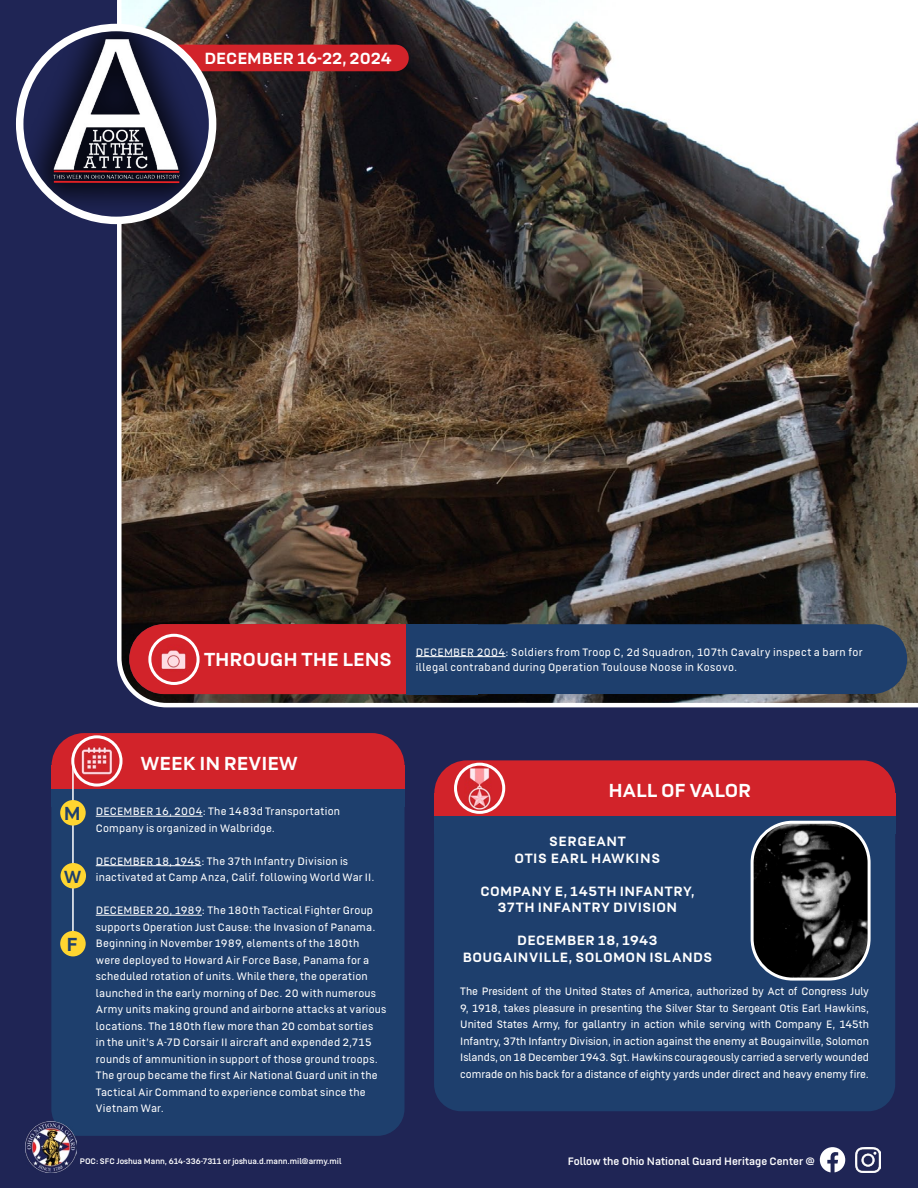
<style>
.page{position:relative;width:918px;height:1188px;background:#1f2555}
.page>*{position:absolute;margin:0;border:0;box-sizing:border-box;transform-origin:0 0}
.t1{font:700 21px "US Army";color:#fff}
.t2{font:700 21px "US Army";color:#1e3f6d}
.t3{font:700 19.5px "US Army";color:#1e3f6d}
.t4{font:700 18px "US Army";color:#fff}
.t5{font:700 15px "US Army";letter-spacing:.04em;color:#fff}
.t6{font:300 12px/16.5px "US Army";letter-spacing:.02em;color:#fff}
.t7{font:12px "US Army";color:#fff}
.t8{font:9px "US Army";color:#fff}
</style>
<div class="page">
<div style="left:434px;top:774px;width:461px;height:337px;background:#1e3f6d;border-radius:27px"></div>
<div style="left:434px;top:760px;width:461px;height:66px;background:#d2232a;border-radius:33px"></div>
<div style="left:434px;top:793px;width:461px;height:25px;background:#d2232a"></div>
<div style="left:434px;top:817px;width:461px;height:17px;background:#1e3f6d"></div>
<img style="left:456px;top:766px;width:47px;height:45px">
<div style="left:454px;top:763px;width:51px;height:51px;border:3px solid #fff;border-radius:50%"></div>
<img style="left:752px;top:822px;width:115px;height:155px">
<div style="left:751px;top:821px;width:120px;height:160px;border:3px solid #fff;border-radius:40px"></div>
<div style="left:51px;top:747px;width:354px;height:389px;background:#1e3f6d;border-radius:27px"></div>
<div style="left:52px;top:733px;width:353px;height:65px;background:#d2232a;border-radius:33px"></div>
<div style="left:51px;top:766px;width:354px;height:25px;background:#d2232a"></div>
<div style="left:51px;top:790px;width:354px;height:17px;background:#1e3f6d"></div>
<img style="left:73px;top:737px;width:48px;height:48px;border-radius:24px">
<div style="left:71px;top:735px;width:52px;height:52px;border:3px solid #fff;border-radius:50%"></div>
<hr style="left:72px;top:763px;width:2px;height:180px;background:#fff">
<div style="left:60px;top:800px;width:26px;height:26px;background:#ffd530;border-radius:50%"></div>
<div style="left:61px;top:863px;width:25px;height:26px;background:#ffd530;border-radius:50%"></div>
<div style="left:60px;top:931px;width:26px;height:25px;background:#ffd530;border-radius:50%"></div>
<hr style="left:96px;top:816px;width:107px;height:1px;background:#fff">
<hr style="left:96px;top:865px;width:105px;height:1px;background:#fff">
<hr style="left:96px;top:915px;width:106px;height:1px;background:#fff">
<img style="left:117px;top:0;width:801px;height:707px">
<div style="left:129px;top:624px;width:778px;height:70px;background:#1e3f6d;border-radius:35px"></div>
<div style="left:129px;top:624px;width:348px;height:70px;background:#d2232a;border-radius:35px"></div>
<div style="left:406px;top:624px;width:72px;height:70px;background:#1e3f6d"></div>
<img style="left:151px;top:637px;width:46px;height:46px">
<div style="left:148px;top:634px;width:52px;height:51px;border:3px solid #fff;border-radius:50%"></div>
<hr style="left:416px;top:656px;width:90px;height:1px;background:#fff">
<div style="left:98px;top:45px;width:311px;height:26px;background:#d2232a;border-radius:13px"></div>
<div style="left:20px;top:28px;width:193px;height:191px;background:#000;opacity:.75"></div>
<img style="left:49px;top:29px;width:133px;height:191px">
<div style="left:16px;top:24px;width:200px;height:200px;border:8px solid #fff;border-radius:50%"></div>
<img style="left:25px;top:1122px;width:51px;height:50px">
<svg style="left:820px;top:1147px;width:25px;height:25px"></svg>
<img style="left:855px;top:1147px;width:26px;height:25px">
<p class="t4" style="left:205px;top:48px;width:189px">DECEMBER 16-22, 2024</p>
<p class="t1" style="left:204px;top:648px;width:189px">THROUGH THE LENS</p>
<p class="t6" style="left:416px;top:644px;width:448px">DECEMBER 2004: Soldiers from Troop C, 2d Squadron, 107th Cavalry inspect a barn for</p>
<p class="t6" style="left:416px;top:659px;width:323px">illegal contraband during Operation Toulouse Noose in Kosovo.</p>
<p class="t2" style="left:64px;top:802px;width:18px">M</p>
<p class="t3" style="left:64px;top:866px;width:19px">W</p>
<p class="t2" style="left:67px;top:933px;width:13px">F</p>
<p class="t1" style="left:141px;top:751px;width:159px">WEEK IN REVIEW</p>
<p class="t6" style="left:96px;top:803px;width:246px">DECEMBER 16, 2004: The 1483d Transportation<br>Company is organized in Walbridge.</p>
<p class="t6" style="left:96px;top:853px;width:280px">DECEMBER 18, 1945: The 37th Infantry Division is inactivated at Camp Anza, Calif. following World War II.</p>
<p class="t6" style="left:96px;top:902px;width:292px">DECEMBER 20, 1989: The 180th Tactical Fighter Group supports Operation Just Cause: the Invasion of Panama.<br>Beginning in November 1989, elements of the 180th were deployed to Howard Air Force Base, Panama for a scheduled rotation of units. While there, the operation launched in the early morning of Dec. 20 with numerous Army units making ground and airborne attacks at various locations. The 180th flew more than 20 combat sorties<br>in the unit’s A-7D Corsair II aircraft and expended 2,715 rounds of ammunition in support of those ground troops.<br>The group became the first Air National Guard unit in the Tactical Air Command to experience combat since the Vietnam War.</p>
<p class="t1" style="left:608px;top:779px;width:144px">HALL OF VALOR</p>
<p class="t5" style="left:549px;top:833px;width:78px">SERGEANT</p>
<p class="t5" style="left:515px;top:850px;width:147px">OTIS EARL HAWKINS</p>
<p class="t5" style="left:480px;top:883px;width:216px">COMPANY E, 145TH INFANTRY,</p>
<p class="t5" style="left:498px;top:899px;width:181px">37TH INFANTRY DIVISION</p>
<p class="t5" style="left:517px;top:932px;width:142px">DECEMBER 18, 1943</p>
<p class="t5" style="left:463px;top:949px;width:251px">BOUGAINVILLE, SOLOMON ISLANDS</p>
<p class="t6" style="left:460px;top:984px;width:410px;text-align:justify">The President of the United States of America, authorized by Act of Congress July 9, 1918, takes pleasure in presenting the Silver Star to Sergeant Otis Earl Hawkins, United States Army, for gallantry in action while serving with Company E, 145th Infantry, 37th Infantry Division, in action against the enemy at Bougainville, Solomon Islands, on 18 December 1943. Sgt. Hawkins courageously carried a serverly wounded comrade on his back for a distance of eighty yards under direct and heavy enemy fire.</p>
<p class="t8" style="left:80px;top:1157px;width:263px">POC: SFC Joshua Mann, 614-336-7311 or joshua.d.mann.mil@army.mil</p>
<p class="t7" style="left:568px;top:1155px;width:248px">Follow the Ohio National Guard Heritage Center @</p>
</div>
